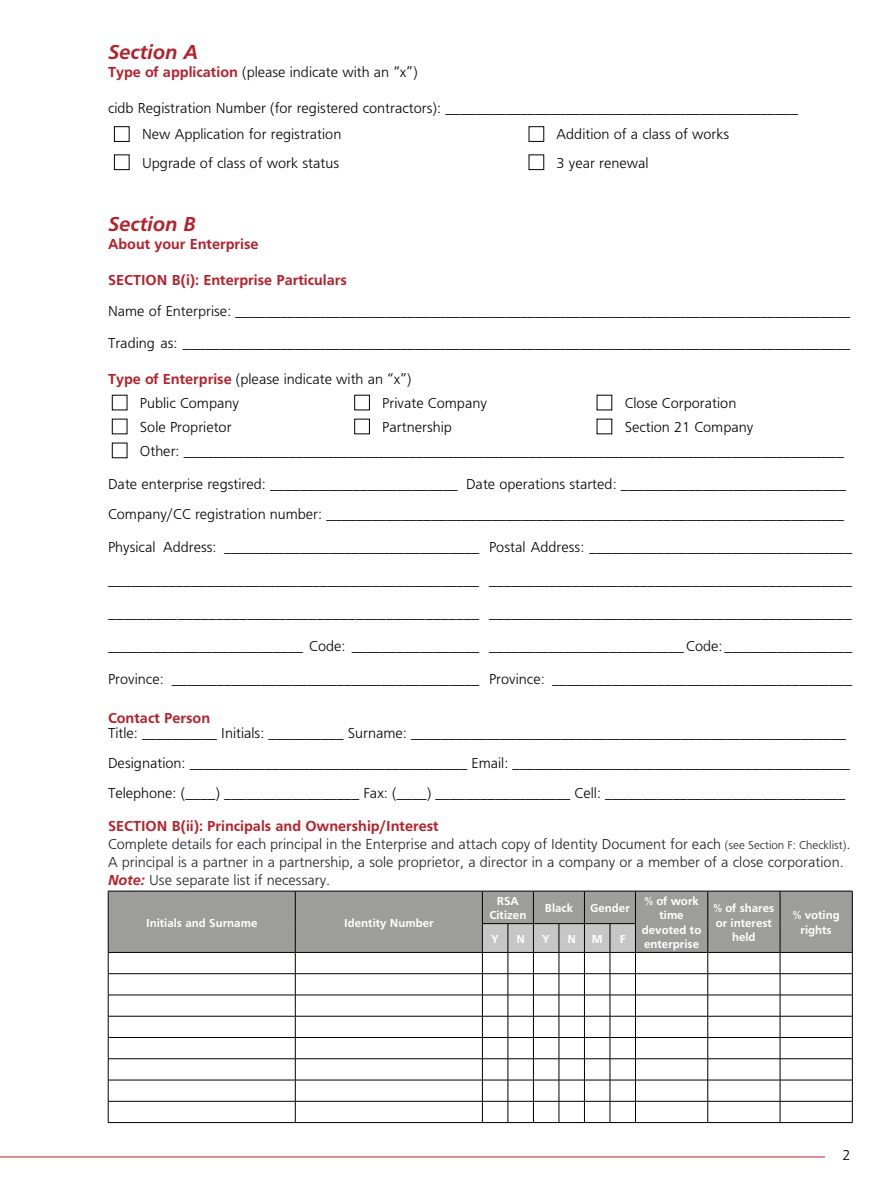
<style>
.page{position:relative;width:893px;height:1191px;background:#fff}
.page>*{position:absolute;margin:0;border:0;box-sizing:border-box;transform-origin:0 0}
.t1{font:21px "Frugal Sans Bold Italic DTC";color:#b61f29}
.t2{font:15px/30px "Frugal Sans Light DTC";color:#000}
.t3{font:15px/18px "Frugal Sans Light DTC";color:#231f20}
.t4{font:15px "Frugal Sans Bold DTC";color:#b61f29}
.t5{font:12px/14.4px "Frugal Sans Bold DTC";color:#fff;text-align:center}
.s1{font-family:"Frugal Sans Bold DTC";color:#b61f29}
.s2{font-size:12px}
.s3{font-family:"Frugal Sans Bold Italic DTC";color:#b61f29}
</style>
<div class="page">
<div style="left:114px;top:126px;width:16px;height:16px;border:1px solid #000"></div>
<div style="left:529px;top:126px;width:15px;height:16px;border:1px solid #000"></div>
<div style="left:114px;top:154px;width:16px;height:16px;border:1px solid #000"></div>
<div style="left:529px;top:154px;width:15px;height:16px;border:1px solid #000"></div>
<div style="left:112px;top:395px;width:15px;height:15px;border:1px solid #000"></div>
<div style="left:354px;top:395px;width:16px;height:15px;border:1px solid #000"></div>
<div style="left:112px;top:419px;width:15px;height:15px;border:1px solid #000"></div>
<div style="left:354px;top:419px;width:16px;height:15px;border:1px solid #000"></div>
<div style="left:112px;top:442px;width:15px;height:16px;border:1px solid #000"></div>
<div style="left:109px;top:892px;width:743px;height:60px;background:#9d9d9c"></div>
<hr style="left:108px;top:891px;width:187px;height:1px;background:#000">
<hr style="left:108px;top:891px;width:1px;height:32px;background:#000">
<hr style="left:295px;top:891px;width:187px;height:1px;background:#000">
<hr style="left:295px;top:891px;width:1px;height:32px;background:#000">
<hr style="left:482px;top:891px;width:1px;height:32px;background:#000">
<hr style="left:533px;top:891px;width:1px;height:32px;background:#000">
<hr style="left:584px;top:891px;width:1px;height:32px;background:#000">
<svg style="left:482px;top:891px;width:153px;height:1px"></svg>
<hr style="left:635px;top:891px;width:73px;height:1px;background:#000">
<hr style="left:635px;top:891px;width:1px;height:32px;background:#000">
<hr style="left:708px;top:891px;width:72px;height:1px;background:#000">
<hr style="left:707px;top:891px;width:1px;height:32px;background:#000">
<hr style="left:780px;top:891px;width:72px;height:1px;background:#000">
<hr style="left:780px;top:891px;width:1px;height:32px;background:#000">
<hr style="left:852px;top:891px;width:1px;height:32px;background:#000">
<hr style="left:108px;top:952px;width:187px;height:1px;background:#000">
<hr style="left:295px;top:952px;width:187px;height:1px;background:#000">
<hr style="left:635px;top:952px;width:73px;height:1px;background:#000">
<hr style="left:708px;top:952px;width:72px;height:1px;background:#000">
<hr style="left:780px;top:952px;width:72px;height:1px;background:#000">
<hr style="left:108px;top:973px;width:187px;height:1px;background:#000">
<hr style="left:295px;top:973px;width:187px;height:1px;background:#000">
<hr style="left:635px;top:973px;width:73px;height:1px;background:#000">
<hr style="left:708px;top:973px;width:72px;height:1px;background:#000">
<hr style="left:780px;top:973px;width:72px;height:1px;background:#000">
<hr style="left:108px;top:994px;width:187px;height:1px;background:#000">
<hr style="left:295px;top:994px;width:187px;height:1px;background:#000">
<hr style="left:635px;top:994px;width:73px;height:1px;background:#000">
<hr style="left:708px;top:994px;width:72px;height:1px;background:#000">
<hr style="left:780px;top:994px;width:72px;height:1px;background:#000">
<hr style="left:108px;top:1016px;width:187px;height:1px;background:#000">
<hr style="left:295px;top:1016px;width:187px;height:1px;background:#000">
<hr style="left:635px;top:1016px;width:73px;height:1px;background:#000">
<hr style="left:708px;top:1016px;width:72px;height:1px;background:#000">
<hr style="left:780px;top:1016px;width:72px;height:1px;background:#000">
<hr style="left:108px;top:1037px;width:187px;height:1px;background:#000">
<hr style="left:295px;top:1037px;width:187px;height:1px;background:#000">
<hr style="left:635px;top:1037px;width:73px;height:1px;background:#000">
<hr style="left:708px;top:1037px;width:72px;height:1px;background:#000">
<hr style="left:780px;top:1037px;width:72px;height:1px;background:#000">
<hr style="left:108px;top:1058px;width:187px;height:1px;background:#000">
<hr style="left:295px;top:1058px;width:187px;height:1px;background:#000">
<hr style="left:635px;top:1058px;width:73px;height:1px;background:#000">
<hr style="left:708px;top:1058px;width:72px;height:1px;background:#000">
<hr style="left:780px;top:1058px;width:72px;height:1px;background:#000">
<hr style="left:108px;top:1079px;width:187px;height:1px;background:#000">
<hr style="left:295px;top:1079px;width:187px;height:1px;background:#000">
<hr style="left:635px;top:1079px;width:73px;height:1px;background:#000">
<hr style="left:708px;top:1079px;width:72px;height:1px;background:#000">
<hr style="left:780px;top:1079px;width:72px;height:1px;background:#000">
<hr style="left:108px;top:1101px;width:187px;height:1px;background:#000">
<svg style="left:108px;top:923px;width:1px;height:199px"></svg>
<hr style="left:295px;top:1101px;width:187px;height:1px;background:#000">
<svg style="left:295px;top:923px;width:1px;height:199px"></svg>
<hr style="left:635px;top:1101px;width:73px;height:1px;background:#000">
<hr style="left:708px;top:1101px;width:72px;height:1px;background:#000">
<svg style="left:707px;top:923px;width:1px;height:199px"></svg>
<hr style="left:780px;top:1101px;width:72px;height:1px;background:#000">
<svg style="left:780px;top:923px;width:1px;height:199px"></svg>
<svg style="left:852px;top:923px;width:1px;height:199px"></svg>
<hr style="left:108px;top:1122px;width:187px;height:1px;background:#000">
<hr style="left:295px;top:1122px;width:187px;height:1px;background:#000">
<svg style="left:482px;top:923px;width:154px;height:200px"></svg>
<hr style="left:635px;top:1122px;width:73px;height:1px;background:#000">
<hr style="left:708px;top:1122px;width:72px;height:1px;background:#000">
<hr style="left:780px;top:1122px;width:72px;height:1px;background:#000">
<hr style="left:0;top:1156px;width:825px;height:1px;background:#b61f29">
<h1 class="t1" style="left:108px;top:40px;width:92px">Section A</h1>
<p class="t2" style="left:108px;top:57px;width:311px"><span class="s1">Type of application</span> (please indicate with an “x”)</p>
<p class="t2" style="left:142px;top:95px;width:657px;line-height:26.1px;text-indent:-34px">cidb Registration Number (for registered contractors): _______________________________________________<br>New Application for registration</p>
<p class="t2" style="left:557px;top:119px;width:174px">Addition of a class of works</p>
<p class="t2" style="left:142px;top:147px;width:199px">Upgrade of class of work status</p>
<p class="t2" style="left:557px;top:147px;width:94px">3 year renewal</p>
<h1 class="t1" style="left:108px;top:212px;width:89px">Section B</h1>
<p class="t4" style="left:108px;top:235px;width:152px">About your Enterprise</p>
<p class="t4" style="left:108px;top:271px;width:240px">SECTION B(i): Enterprise Particulars</p>
<p class="t2" style="left:108px;top:296px;width:744px;line-height:31.5px">Name of Enterprise: __________________________________________________________________________________<br>Trading as: _________________________________________________________________________________________</p>
<p class="t2" style="left:140px;top:367px;width:273px;line-height:24px;text-indent:-32px"><span class="s1">Type of Enterprise</span> (please indicate with an “x”)<br>Public Company</p>
<p class="t2" style="left:382px;top:388px;width:106px">Private Company</p>
<p class="t2" style="left:625px;top:388px;width:113px">Close Corporation</p>
<p class="t2" style="left:140px;top:412px;width:93px">Sole Proprietor</p>
<p class="t2" style="left:382px;top:412px;width:71px">Partnership</p>
<p class="t2" style="left:140px;top:415px;width:705px;line-height:23.9px;text-indent:485px">Section 21 Company<br>Other: ________________________________________________________________________________________</p>
<p class="t2" style="left:108px;top:468px;width:739px">Date enterprise regstired: _________________________ Date operations started: ______________________________<br>Company/CC registration number: _____________________________________________________________________</p>
<p class="t2" style="left:108px;top:531px;width:373px">Physical Address: __________________________________</p>
<p class="t2" style="left:108px;top:564px;width:373px">_________________________________________________</p>
<p class="t2" style="left:108px;top:597px;width:373px">________________________________________________</p>
<p class="t2" style="left:108px;top:630px;width:373px">__________________________ Code: _________________</p>
<p class="t2" style="left:108px;top:663px;width:373px">Province: _________________________________________</p>
<p class="t2" style="left:489px;top:531px;width:365px">Postal Address: ___________________________________</p>
<p class="t2" style="left:489px;top:564px;width:364px">________________________________________________</p>
<p class="t2" style="left:489px;top:597px;width:364px">________________________________________________</p>
<p class="t2" style="left:489px;top:630px;width:365px">__________________________ Code: _________________</p>
<p class="t2" style="left:489px;top:663px;width:365px">Province: ________________________________________</p>
<p class="t4" style="left:108px;top:709px;width:104px">Contact Person</p>
<p class="t2" style="left:108px;top:717px;width:744px">Title: __________ Initials: __________ Surname: __________________________________________________________<br>Designation: _____________________________________ Email: _____________________________________________<br>Telephone: (____) __________________ Fax: (____) __________________ Cell: ________________________________</p>
<p class="t4" style="left:108px;top:817px;width:332px">SECTION B(ii): Principals and Ownership/Interest</p>
<p class="t3" style="left:108px;top:834px;width:744px">Complete details for each principal in the Enterprise and attach copy of Identity Document for each <span class="s2">(see Section F: Checklist)</span>.<br>A principal is a partner in a partnership, a sole proprietor, a director in a company or a member of a close corporation.<br><span class="s3">Note:</span> Use separate list if necessary.</p>
<p class="t5" style="left:146px;top:915px;width:113px">Initials and Surname</p>
<p class="t5" style="left:344px;top:915px;width:91px">Identity Number</p>
<p class="t5" style="left:489px;top:893px;width:38px">RSA<br>Citizen</p>
<p class="t5" style="left:545px;top:900px;width:30px">Black</p>
<p class="t5" style="left:590px;top:900px;width:41px">Gender</p>
<p class="t5" style="left:642px;top:893px;width:61px">% of work time devoted to enterprise</p>
<p class="t5" style="left:713px;top:900px;width:62px">% of shares or interest held</p>
<p class="t5" style="left:793px;top:908px;width:48px">% voting rights</p>
<p class="t5" style="left:491px;top:931px;width:9px">Y</p>
<p class="t5" style="left:516px;top:931px;width:10px">N</p>
<p class="t5" style="left:542px;top:931px;width:9px">Y</p>
<p class="t5" style="left:567px;top:931px;width:10px">N</p>
<p class="t5" style="left:592px;top:931px;width:12px">M</p>
<p class="t5" style="left:620px;top:931px;width:7px">F</p>
<p class="t2" style="left:842px;top:1140px;width:10px">2</p>
</div>
